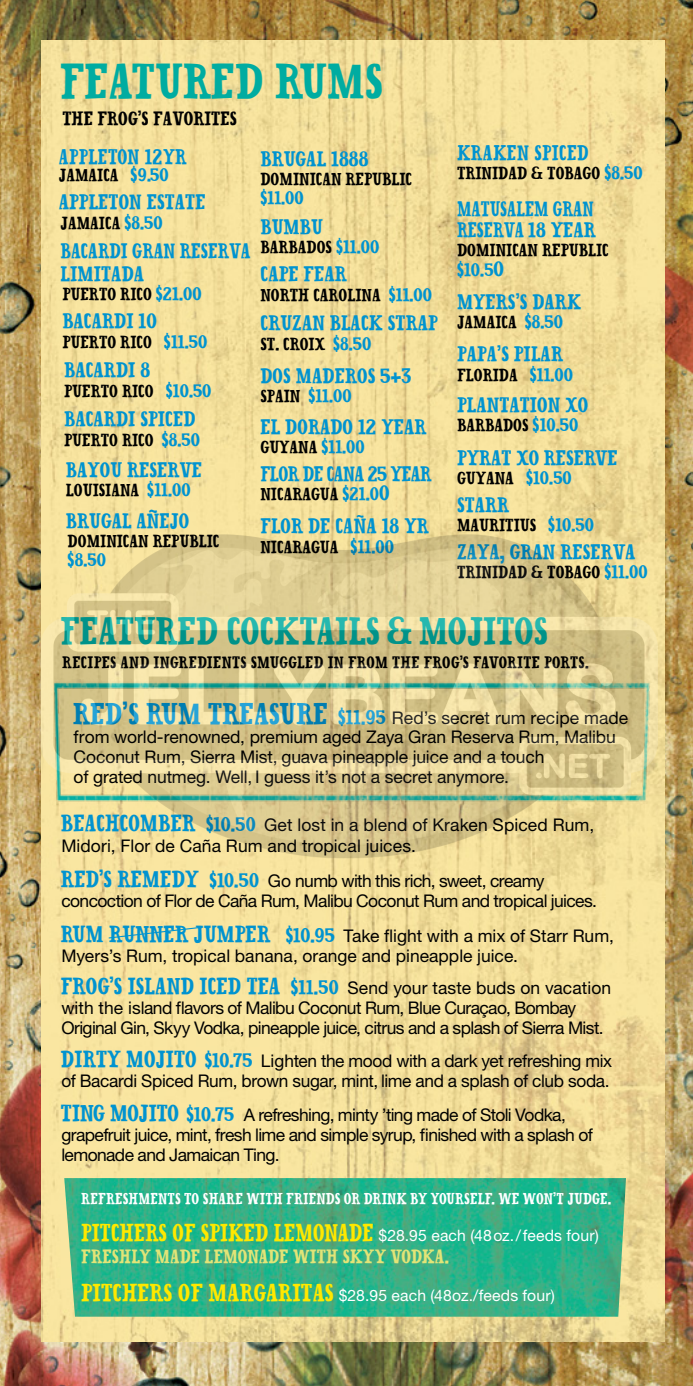
<style>
.page{position:relative;width:693px;height:1386px;background:#fff}
.page>*{position:absolute;margin:0;border:0;box-sizing:border-box;transform-origin:0 0}
.t1{font:49px "Oklahoma Deputy";color:#00aca1}
.t2{font:38.32px "Oklahoma Deputy";letter-spacing:-.005em;color:#00aca1}
.t3{font:21.18px "Oklahoma Deputy";letter-spacing:.02em;color:#0093d0;scale:.94 1}
.t4{font:21px "Oklahoma Deputy";color:#0093d0}
.t5{font:21px/22.8px "Oklahoma Deputy";color:#0093d0;scale:.94 1}
.t6{font:21px/21px "Oklahoma Deputy";color:#0093d0;scale:.89 1}
.t7{font:21px "Oklahoma Deputy";letter-spacing:-.03em;color:#0093d0;scale:.95 1}
.t8{font:19.25px "Oklahoma Deputy";color:#e2e477}
.t9{font:19.25px "Oklahoma Deputy";color:#000}
.t10{font:18.38px "Oklahoma Deputy";color:#0093d0}
.t11{font:17.5px/19.9px "Helvetica Neue LT Std";letter-spacing:-.02em;color:#000}
.t12{font:17.5px "Oklahoma Deputy";color:#000}
.t13{font:17.5px/19.9px "Helvetica Neue LT Std";color:#000}
.t14{font:17.5px/21px "Helvetica Neue LT Std";letter-spacing:.005em;color:#000}
.t15{font:16.62px "Oklahoma Deputy";letter-spacing:.02em;color:#000}
.t16{font:15.75px "Helvetica Neue LT Std";letter-spacing:.01em;color:#fff}
.t17{font:15.75px "Oklahoma Deputy";letter-spacing:.015em;color:#fff}
.s1{font-size:18.38px;color:#0093d0}
.s2{font-size:21px}
.s3{font-family:"Oklahoma Deputy";font-size:29.93px;color:#0093d0}
.s4{font-family:"Oklahoma Deputy";font-size:19.95px;color:#0093d0}
.s5{font-family:"Oklahoma Deputy";font-size:23.28px;color:#0093d0}
.s6{font-family:"Oklahoma Deputy";font-size:24.5px;color:#ffe800}
.s7{font-size:17.5px;color:#000}
.s8{font-size:21px;color:#0093d0}
</style>
<div class="page">
<img style="left:0;top:0;width:693px;height:1386px">
<img style="left:42px;top:40px;width:622px;height:1302px">
<img style="left:64px;top:1178px;width:562px;height:139px">
<img style="left:2px;top:347px;width:691px;height:695px">
<h1 class="t1" style="left:61px;top:50px;width:324px">FEATURED RUMS</h1>
<p class="t9" style="left:63px;top:107px;width:176px">THE FROG’S FAVORITES</p>
<p class="t3" style="left:59px;top:143px;width:137px">APPLETON 12YR</p>
<p class="t12" style="left:59px;top:165px;width:112px">JAMAICA <span class="s1">$9.50</span></p>
<p class="t4" style="left:59px;top:189px;width:148px">APPLETON ESTATE</p>
<p class="t12" style="left:61px;top:212px;width:104px">JAMAICA <span class="s1">$8.50</span></p>
<p class="t5" style="left:61px;top:240px;width:203px">BACARDI GRAN RESERVA<br>LIMITADA</p>
<p class="t12" style="left:63px;top:284px;width:141px">PUERTO RICO <span class="s1">$21.00</span></p>
<p class="t4" style="left:63px;top:308px;width:96px">BACARDI 10</p>
<p class="t12" style="left:63px;top:331px;width:147px">PUERTO RICO <span class="s1">$11.50</span></p>
<p class="t4" style="left:64px;top:357px;width:88px">BACARDI 8</p>
<p class="t12" style="left:64px;top:380px;width:149px">PUERTO RICO <span class="s1">$10.50</span></p>
<p class="t4" style="left:64px;top:406px;width:133px">BACARDI SPICED</p>
<p class="t12" style="left:64px;top:429px;width:137px">PUERTO RICO <span class="s1">$8.50</span></p>
<p class="t4" style="left:66px;top:457px;width:138px">BAYOU RESERVE</p>
<p class="t12" style="left:66px;top:480px;width:126px">LOUISIANA <span class="s1">$11.00</span></p>
<p class="t4" style="left:66px;top:508px;width:125px">BRUGAL AÑEJO</p>
<p class="t12" style="left:68px;top:530px;width:153px">DOMINICAN REPUBLIC</p>
<p class="t10" style="left:68px;top:549px;width:40px">$8.50</p>
<p class="t3" style="left:457px;top:140px;width:142px">KRAKEN SPICED</p>
<p class="t12" style="left:457px;top:162px;width:187px">TRINIDAD &amp; TOBAGO <span class="s1">$8.50</span></p>
<p class="t6" style="left:457px;top:198px;width:158px">MATUSALEM GRAN<br>RESERVA 18 YEAR</p>
<p class="t12" style="left:457px;top:239px;width:153px">DOMINICAN REPUBLIC</p>
<p class="t10" style="left:457px;top:258px;width:49px">$10.5<span class="s2">0</span></p>
<p class="t4" style="left:457px;top:289px;width:126px">MYERS’S DARK</p>
<p class="t12" style="left:457px;top:311px;width:108px">JAMAICA <span class="s1">$8.50</span></p>
<p class="t4" style="left:457px;top:341px;width:108px">PAPA’S PILAR</p>
<p class="t12" style="left:457px;top:364px;width:118px">FLORIDA <span class="s1">$11.00</span></p>
<p class="t4" style="left:457px;top:392px;width:133px">PLANTATION XO</p>
<p class="t12" style="left:457px;top:414px;width:123px">BARBADOS <span class="s1">$10.50</span></p>
<p class="t4" style="left:457px;top:444px;width:162px">PYRAT XO RESERVE</p>
<p class="t12" style="left:457px;top:467px;width:116px">GUYANA <span class="s1">$10.50</span></p>
<p class="t4" style="left:457px;top:492px;width:54px">STARR</p>
<p class="t12" style="left:457px;top:514px;width:139px">MAURITIUS <span class="s1">$10.50</span></p>
<p class="t4" style="left:457px;top:539px;width:180px">ZAYA, GRAN RESERVA</p>
<p class="t12" style="left:457px;top:561px;width:192px">TRINIDAD &amp; TOBAGO <span class="s1">$11.00</span></p>
<h2 class="t2" style="left:61px;top:607px;width:489px">FEATURED COCKTAILS &amp; MOJITOS</h2>
<p class="t15" style="left:63px;top:652px;width:528px">RECIPES AND INGREDIENTS SMUGGLED IN FROM THE FROG’S FAVORITE PORTS.</p>
<p class="t11" style="left:74px;top:708px;width:556px"><span class="s3">RED’S RUM TREASURE</span> <span class="s4">$11.95</span> Red’s secret rum recipe made from world-renowned, premium aged Zaya Gran Reserva Rum, Malibu Coconut Rum, Sierra Mist, guava pineapple juice and a touch<br>of grated nutmeg. Well, I guess it’s not a secret anymore.</p>
<p class="t14" style="left:61px;top:814px;width:534px"><span class="s5">BEACHCOMBER</span> <span class="s4">$10.50</span> Get lost in a blend of Kraken Spiced Rum,<br>Midori, Flor de Caña Rum and tropical juices.</p>
<p class="t11" style="left:61px;top:871px;width:537px"><span class="s5">RED’S REMEDY</span> <span class="s4">$10.50</span> Go numb with this rich, sweet, creamy concoction of Flor de Caña Rum, Malibu Coconut Rum and tropical juices.</p>
<p class="t13" style="left:61px;top:926px;width:554px"><span class="s5">RUM RUNNER JUMPER</span> <span class="s4">$10.95</span> Take flight with a mix of Starr Rum,<br>Myers’s Rum, tropical banana, orange and pineapple juice.</p>
<p class="t11" style="left:61px;top:978px;width:551px"><span class="s5">FROG’S ISLAND ICED TEA</span> <span class="s4">$11.50</span> Send your taste buds on vacation with the island flavors of Malibu Coconut Rum, Blue Curaçao, Bombay<br>Original Gin, Skyy Vodka, pineapple juice, citrus and a splash of Sierra Mist.</p>
<p class="t11" style="left:61px;top:1050px;width:552px"><span class="s5">DIRTY MOJITO</span> <span class="s4">$10.75</span> Lighten the mood with a dark yet refreshing mix of Bacardi Spiced Rum, brown sugar, mint, lime and a splash of club soda.</p>
<p class="t11" style="left:61px;top:1105px;width:533px"><span class="s5">TING MOJITO</span> <span class="s4">$10.75</span> A refreshing, minty ’ting made of Stoli Vodka, grapefruit juice, mint, fresh lime and simple syrup, finished with a splash of lemonade and Jamaican Ting.</p>
<p class="t17" style="left:82px;top:1189px;width:531px">REFRESHMENTS TO SHARE WITH FRIENDS OR DRINK BY YOURSELF. WE WON’T JUDGE.</p>
<p class="t16" style="left:82px;top:1226px;width:519px"><span class="s6">PITCHERS OF SPIKED LEMONADE</span> $28.95 each (48oz./feeds four)</p>
<p class="t8" style="left:82px;top:1245px;width:369px">FRESHLY MADE LEMONADE WITH SKYY VODKA.</p>
<p class="t16" style="left:82px;top:1286px;width:475px"><span class="s6">PITCHERS OF MARGARITAS</span> $28.95 each (48oz./feeds four)</p>
<p class="t4" style="left:261px;top:146px;width:110px">BRUGAL 1888</p>
<p class="t12" style="left:261px;top:168px;width:153px">DOMINICAN REPUBLIC</p>
<p class="t10" style="left:261px;top:187px;width:45px">$11.00</p>
<p class="t4" style="left:261px;top:214px;width:64px">BUMBU</p>
<p class="t12" style="left:261px;top:237px;width:121px">BARBADOS <span class="s1">$11.00</span></p>
<p class="t4" style="left:261px;top:261px;width:88px">CAPE FEAR</p>
<p class="t12" style="left:261px;top:284px;width:173px">NORTH CAROLINA <span class="s1">$11.00</span></p>
<p class="t4" style="left:261px;top:310px;width:179px">CRUZAN BLACK STRAP</p>
<p class="t12" style="left:261px;top:333px;width:113px">ST. CROIX <span class="s1">$8.50</span></p>
<p class="t4" style="left:261px;top:363px;width:153px">DOS MADEROS 5+3</p>
<p class="t10" style="left:261px;top:385px;width:93px"><span class="s7">SPAIN</span> $11.00</p>
<p class="t4" style="left:261px;top:414px;width:168px">EL DORADO 12 YEAR</p>
<p class="t12" style="left:261px;top:436px;width:106px">GUYANA <span class="s1">$11.00</span></p>
<p class="t7" style="left:261px;top:461px;width:182px">FLOR DE CANA 25 YEAR</p>
<p class="t12" style="left:261px;top:483px;width:131px">NICARAGUA <span class="s1">$21.0</span><span class="s8">0</span></p>
<p class="t4" style="left:261px;top:513px;width:170px">FLOR DE CAÑA 18 YR</p>
<p class="t12" style="left:261px;top:536px;width:135px">NICARAGUA <span class="s1">$11.00</span></p>
</div>
